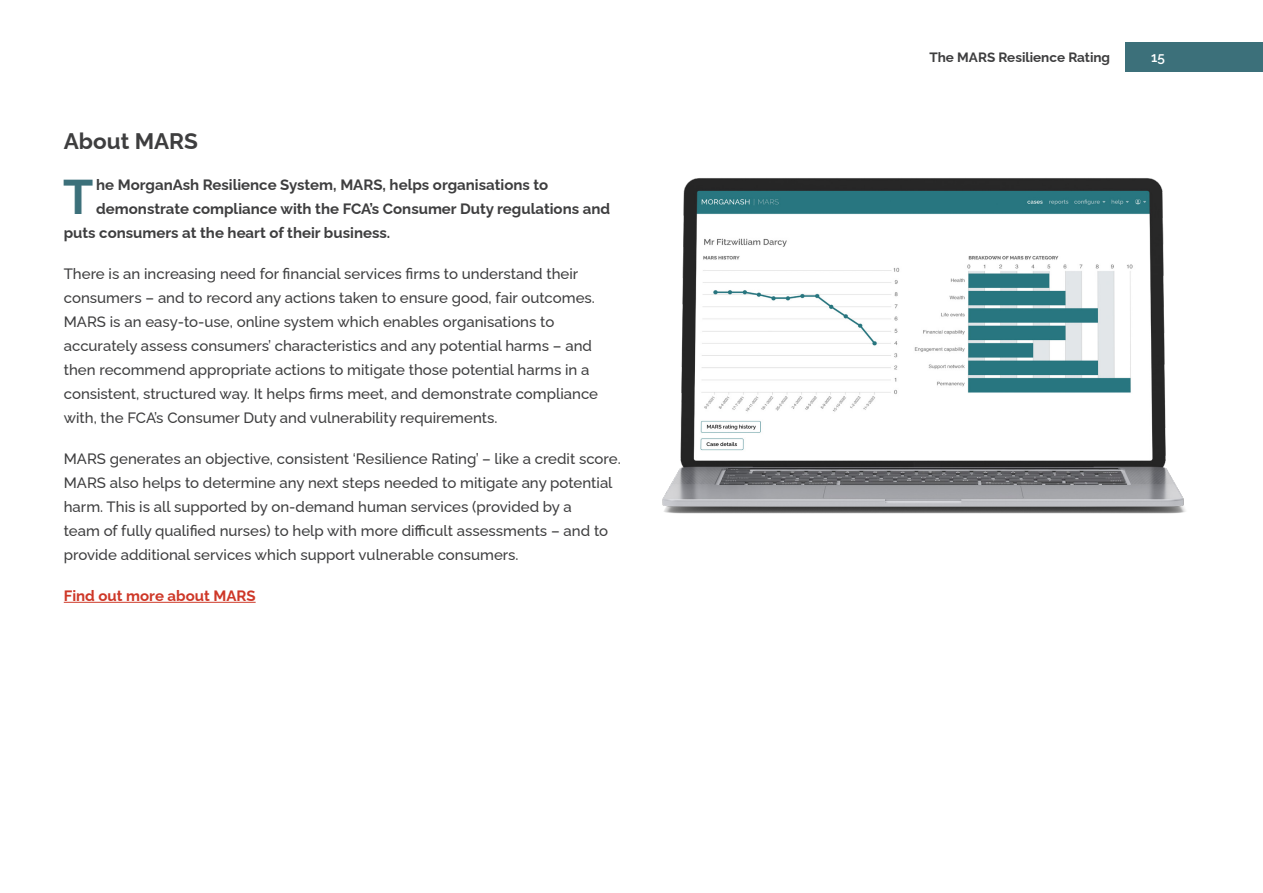
<style>
.page{position:relative;width:1263px;height:893px;background:#fff}
.page>*{position:absolute;margin:0;border:0;box-sizing:border-box;transform-origin:0 0}
.Lead-in_paragraph{font:700 48.75px "Raleway";color:#3c707a}
.Heading_1{font:700 22.5px "Raleway";color:#3e3e3f}
.Paragraph_text{font:500 15px/24px "Raleway";color:#3e3e3f}
.Lead-in_paragraph-2{font:700 15px "Raleway";color:#3e3e3f}
.Paragraph_text-2{font:700 15px "Raleway";color:#ce3727}
.t1{font:700 13.5px "Raleway";color:#3e3e3f}
.t2{font:600 13.5px "Raleway";color:#fff}
</style>
<div class="page">
<div style="left:1125px;top:43px;width:138px;height:29px;background:#3c707a"></div>
<hr style="left:64px;top:602px;width:192px;height:1px;background:#ce3727">
<img style="left:662px;top:178px;width:524px;height:336px">
<p class="Heading_1" style="left:64px;top:123px;width:136px">About MARS</p>
<p class="Lead-in_paragraph" style="left:63px;top:158px;width:32px">T</p>
<p class="Lead-in_paragraph-2" style="left:96px;top:172px;width:453px">he MorganAsh Resilience System, MARS, helps organisations to</p>
<p class="Lead-in_paragraph-2" style="left:96px;top:196px;width:515px">demonstrate compliance with the FCA’s Consumer Duty regulations and</p>
<p class="Lead-in_paragraph-2" style="left:64px;top:220px;width:328px">puts consumers at the heart of their business.</p>
<p class="Paragraph_text" style="left:64px;top:260px;width:536px">There is an increasing need for financial services firms to understand their consumers – and to record any actions taken to ensure good, fair outcomes.<br>MARS is an easy-to-use, online system which enables organisations to accurately assess consumers’ characteristics and any potential harms – and then recommend appropriate actions to mitigate those potential harms in a consistent, structured way. It helps firms meet, and demonstrate compliance with, the FCA’s Consumer Duty and vulnerability requirements.</p>
<p class="Paragraph_text" style="left:64px;top:445px;width:558px">MARS generates an objective, consistent ‘Resilience Rating’ – like a credit score.<br>MARS also helps to determine any next steps needed to mitigate any potential harm. This is all supported by on-demand human services (provided by a<br>team of fully qualified nurses) to help with more difficult assessments – and to provide additional services which support vulnerable consumers.</p>
<p class="Paragraph_text-2" style="left:64px;top:583px;width:193px">Find out more about MARS</p>
<p class="t1" style="left:929px;top:47px;width:182px">The MARS Resilience Rating</p>
<p class="t2" style="left:1151px;top:47px;width:15px">15</p>
</div>
